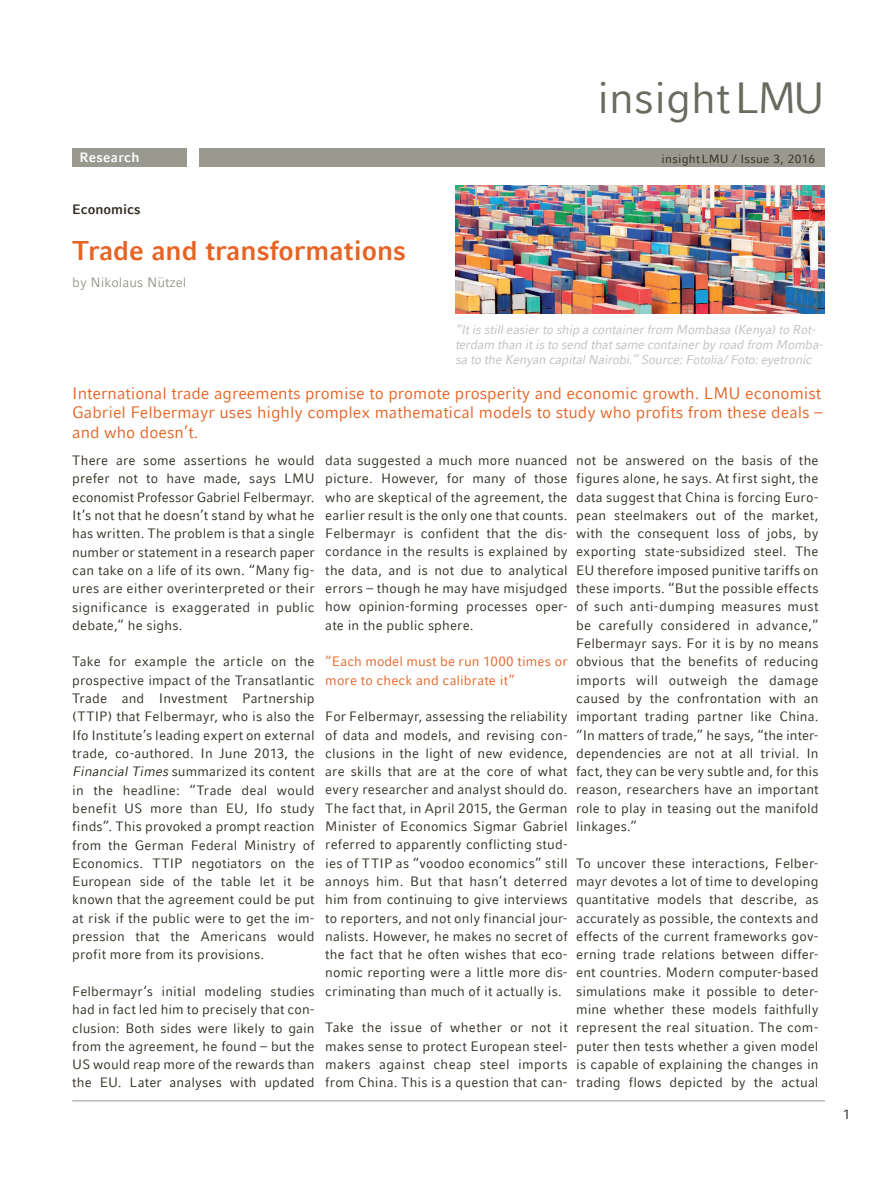
<style>
.page{position:relative;width:893px;height:1188px;background:#fff}
.page>*{position:absolute;margin:0;border:0;box-sizing:border-box;transform-origin:0 0}
.t1{font:43.5px "LMU Compatil Fact";color:#6b6a5f}
.t2{font:700 27px "LMU Compatil Fact";color:#e66324}
.t3{font:16.5px/19.5px "LMU Compatil Fact";color:#e66324;text-align:justify}
.t4{font:13.5px/18.3px "LMU Compatil Fact";letter-spacing:.01em;color:#312d23;text-align:justify}
.t5{font:13.5px/18.3px "LMU Compatil Fact";letter-spacing:.01em;color:#e66324}
.t6{font:13.5px "LMU Compatil Fact";color:#99998f}
.t7{font:700 13.5px "LMU Compatil Fact";color:#312d23}
.t8{font:700 13.5px "LMU Compatil Fact";letter-spacing:.025em;color:#fff}
.t9{font:13.5px "LMU Compatil Fact";color:#231f20}
.t10{font:12.75px/15px "LMU Compatil Fact Obl";letter-spacing:-.02em;color:#bfc1bb}
.t11{font:12px "LMU Compatil Fact";letter-spacing:.025em;color:#312d23}
.s1{font-family:"LMU Compatil Fact Obl"}
</style>
<div class="page">
<hr style="left:72px;top:1100px;width:753px;height:1px;background:#99998f">
<div style="left:200px;top:149px;width:625px;height:18px;background:#99998f"></div>
<div style="left:72px;top:149px;width:115px;height:18px;background:#99998f"></div>
<img style="left:455px;top:185px;width:370px;height:129px">
<h1 class="t1" style="left:597px;top:73px;width:229px">insightLMU</h1>
<p class="t8" style="left:79px;top:150px;width:62px">Research</p>
<p class="t11" style="left:661px;top:152px;width:155px">insightLMU / Issue 3, 2016</p>
<p class="t7" style="left:72px;top:201px;width:70px">Economics</p>
<h2 class="t2" style="left:72px;top:235px;width:335px">Trade and transformations</h2>
<p class="t6" style="left:72px;top:274px;width:116px">by Nikolaus Nützel</p>
<p class="t10" style="left:455px;top:322px;width:369px">“It is still easier to ship a container from Mombasa (Kenya) to Rot&shy;terdam than it is to send that same container by road from Momba&shy;sa to the Kenyan capital Nairobi.” Source: Fotolia/ Foto: eyetronic</p>
<p class="t3" style="left:72px;top:383px;width:752px">International trade agreements promise to promote prosperity and economic growth. LMU economist Gabriel Felbermayr uses highly complex mathematical models to study who profits from these deals – and who doesn’t.</p>
<p class="t4" style="left:72px;top:451px;width:244px">There are some assertions he would prefer not to have made, says LMU economist Professor Gabriel Felbermayr.<br>It’s not that he doesn’t stand by what he has written. The problem is that a single number or statement in a research paper can take on a life of its own. “Many fig&shy;ures are either overinterpreted or their significance is exaggerated in public debate,” he sighs.</p>
<p class="t4" style="left:72px;top:653px;width:244px">Take for example the article on the prospective impact of the Transatlantic Trade and Investment Partnership (TTIP) that Felbermayr, who is also the Ifo Institute’s leading expert on external trade, co-authored. In June 2013, the <span class="s1">Financial Times</span> summarized its content in the headline: “Trade deal would benefit US more than EU, Ifo study finds”. This provoked a prompt reaction from the German Federal Ministry of Economics. TTIP negotiators on the European side of the table let it be known that the agreement could be put at risk if the public were to get the im&shy;pression that the Americans would profit more from its provisions.</p>
<p class="t4" style="left:72px;top:982px;width:244px">Felbermayr‘s initial modeling studies had in fact led him to precisely that con&shy;clusion: Both sides were likely to gain from the agreement, he found – but the US would reap more of the rewards than the EU. Later analyses with updated</p>
<p class="t4" style="left:325px;top:451px;width:244px">data suggested a much more nuanced picture. However, for many of those who are skeptical of the agreement, the earlier result is the only one that counts.<br>Felbermayr is confident that the dis&shy;cordance in the results is explained by the data, and is not due to analytical errors – though he may have misjudged how opinion-forming processes oper&shy;ate in the public sphere.</p>
<p class="t5" style="left:325px;top:652px;width:244px">“Each model must be run 1000 times or more to check and calibrate it”</p>
<p class="t4" style="left:325px;top:707px;width:244px">For Felbermayr, assessing the reliability of data and models, and revising con&shy;clusions in the light of new evidence, are skills that are at the core of what every researcher and analyst should do.<br>The fact that, in April 2015, the German Minister of Economics Sigmar Gabriel referred to apparently conflicting stud&shy;ies of TTIP as “voodoo economics” still annoys him. But that hasn’t deterred him from continuing to give interviews to reporters, and not only financial jour&shy;nalists. However, he makes no secret of the fact that he often wishes that eco&shy;nomic reporting were a little more dis&shy;criminating than much of it actually is.</p>
<p class="t4" style="left:325px;top:1018px;width:244px">Take the issue of whether or not it makes sense to protect European steel&shy;makers against cheap steel imports from China. This is a question that can-</p>
<p class="t4" style="left:576px;top:451px;width:244px">not be answered on the basis of the figures alone, he says. At first sight, the data suggest that China is forcing Euro&shy;pean steelmakers out of the market, with the consequent loss of jobs, by exporting state-subsidized steel. The EU therefore imposed punitive tariffs on these imports. “But the possible effects of such anti-dumping measures must be carefully considered in advance,” Felbermayr says. For it is by no means obvious that the benefits of reducing imports will outweigh the damage caused by the confrontation with an important trading partner like China. “In matters of trade,” he says, “the inter&shy;dependencies are not at all trivial. In fact, they can be very subtle and, for this reason, researchers have an important role to play in teasing out the manifold linkages.”</p>
<p class="t4" style="left:576px;top:854px;width:244px">To uncover these interactions, Felber&shy;mayr devotes a lot of time to developing quantitative models that describe, as accurately as possible, the contexts and effects of the current frameworks gov&shy;erning trade relations between differ&shy;ent countries. Modern computer-based simulations make it possible to deter&shy;mine whether these models faithfully represent the real situation. The com&shy;puter then tests whether a given model is capable of explaining the changes in trading flows depicted by the actual</p>
<p class="t9" style="left:843px;top:1106px;width:9px">1</p>
</div>
